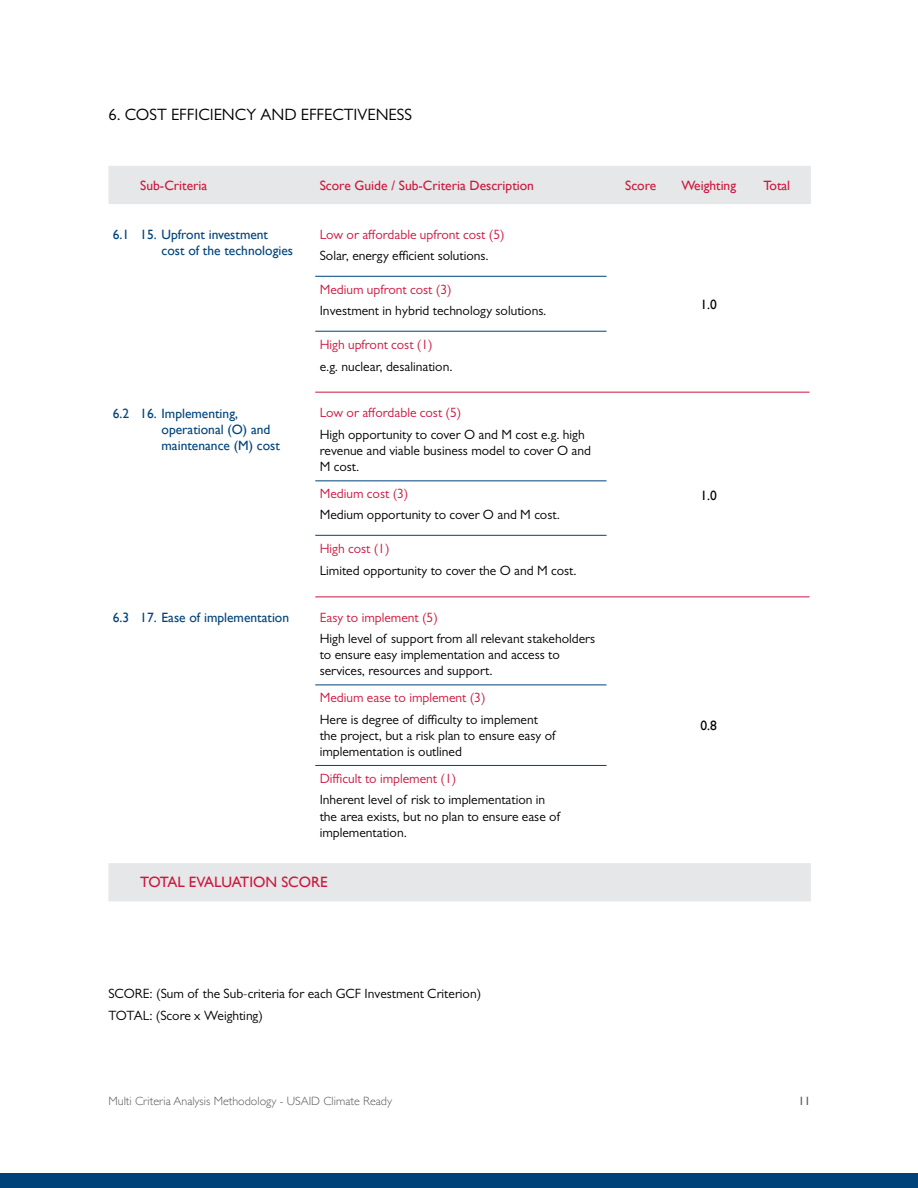
<style>
.page{position:relative;width:918px;height:1188px;background:#fff}
.page>*{position:absolute;margin:0;border:0;box-sizing:border-box;transform-origin:0 0}
.t1{font:16.5px "Gill Sans MT Std";color:#000}
.t2{font:15px "Gill Sans";color:#cd163f}
.t3{font:13.5px/16.2px "Gill Sans MT Std";color:#000}
.t4{font:13.5px "Gill Sans MT Std";color:#cd163f}
.t5{font:13.5px/16.2px "Gill Sans";color:#00437b}
.t6{font:13.5px "Gill Sans";color:#cd163f}
.t7{font:13.5px "Gill Sans";color:#000}
.t8{font:300 12px "Gill Sans";color:#58595b}
.t9{font:12px "Gill Sans";color:#58595b}
</style>
<div class="page">
<div style="left:0;top:1174px;width:918px;height:14px;background:#00437b"></div>
<svg style="left:108px;top:166px;width:703px;height:735px"></svg>
<hr style="left:315px;top:276px;width:292px;height:1px;background:#00437b">
<hr style="left:315px;top:331px;width:292px;height:1px;background:#00437b">
<hr style="left:315px;top:481px;width:292px;height:1px;background:#00437b">
<hr style="left:315px;top:535px;width:292px;height:1px;background:#00437b">
<hr style="left:315px;top:685px;width:292px;height:1px;background:#00437b">
<hr style="left:315px;top:765px;width:292px;height:1px;background:#00437b">
<hr style="left:315px;top:392px;width:495px;height:1px;background:#cd163f">
<hr style="left:315px;top:597px;width:495px;height:1px;background:#cd163f">
<p class="t1" style="left:108px;top:104px;width:305px">6. COST EFFICIENCY AND EFFECTIVENESS</p>
<p class="t6" style="left:140px;top:177px;width:68px">Sub-Criteria</p>
<p class="t6" style="left:320px;top:177px;width:216px">Score Guide / Sub-Criteria Description</p>
<p class="t6" style="left:625px;top:177px;width:33px">Score</p>
<p class="t6" style="left:681px;top:177px;width:56px">Weighting</p>
<p class="t6" style="left:763px;top:177px;width:28px">Total</p>
<p class="t5" style="left:162px;top:226px;width:133px;text-indent:-49px">6.1 15. Upfront investment cost of the technologies</p>
<p class="t4" style="left:320px;top:226px;width:186px">Low or affordable upfront cost (5)</p>
<p class="t3" style="left:320px;top:247px;width:170px">Solar, energy efficient solutions.</p>
<p class="t4" style="left:320px;top:282px;width:133px">Medium upfront cost (3)</p>
<p class="t3" style="left:320px;top:303px;width:228px">Investment in hybrid technology solutions.</p>
<p class="t4" style="left:320px;top:337px;width:114px">High upfront cost (1)</p>
<p class="t3" style="left:320px;top:358px;width:134px">e.g. nuclear, desalination.</p>
<p class="t7" style="left:701px;top:296px;width:18px">1.0</p>
<p class="t5" style="left:162px;top:405px;width:120px;text-indent:-49px">6.2 16. Implementing, operational (O) and maintenance (M) cost</p>
<p class="t4" style="left:320px;top:405px;width:143px">Low or affordable cost (5)</p>
<p class="t3" style="left:320px;top:426px;width:273px">High opportunity to cover O and M cost e.g. high revenue and viable business model to cover O and<br>M cost.</p>
<p class="t4" style="left:320px;top:486px;width:90px">Medium cost (3)</p>
<p class="t3" style="left:320px;top:507px;width:242px">Medium opportunity to cover O and M cost.</p>
<p class="t4" style="left:320px;top:541px;width:71px">High cost (1)</p>
<p class="t3" style="left:320px;top:562px;width:259px">Limited opportunity to cover the O and M cost.</p>
<p class="t5" style="left:113px;top:609px;width:178px">6.3 17. Ease of implementation</p>
<p class="t4" style="left:320px;top:609px;width:120px">Easy to implement (5)</p>
<p class="t3" style="left:320px;top:630px;width:277px">High level of support from all relevant stakeholders to ensure easy implementation and access to services, resources and support.</p>
<p class="t4" style="left:320px;top:690px;width:167px">Medium ease to implement (3)</p>
<p class="t3" style="left:320px;top:711px;width:237px">Here is degree of difficulty to implement the project, but a risk plan to ensure easy of implementation is outlined</p>
<p class="t4" style="left:320px;top:771px;width:138px">Difficult to implement (1)</p>
<p class="t3" style="left:320px;top:792px;width:242px">Inherent level of risk to implementation in the area exists, but no plan to ensure ease of implementation.</p>
<p class="t2" style="left:140px;top:874px;width:189px">TOTAL EVALUATION SCORE</p>
<p class="t3" style="left:108px;top:982px;width:374px;line-height:22.5px">SCORE: (Sum of the Sub-criteria for each GCF Investment Criterion)<br>TOTAL: (Score x Weighting)</p>
<p class="t7" style="left:701px;top:488px;width:18px">1.0</p>
<p class="t7" style="left:701px;top:717px;width:18px">0.8</p>
<p class="t8" style="left:108px;top:1095px;width:285px">Multi Criteria Analysis Methodology - USAID Climate Ready</p>
<p class="t9" style="left:799px;top:1094px;width:13px">11</p>
</div>
